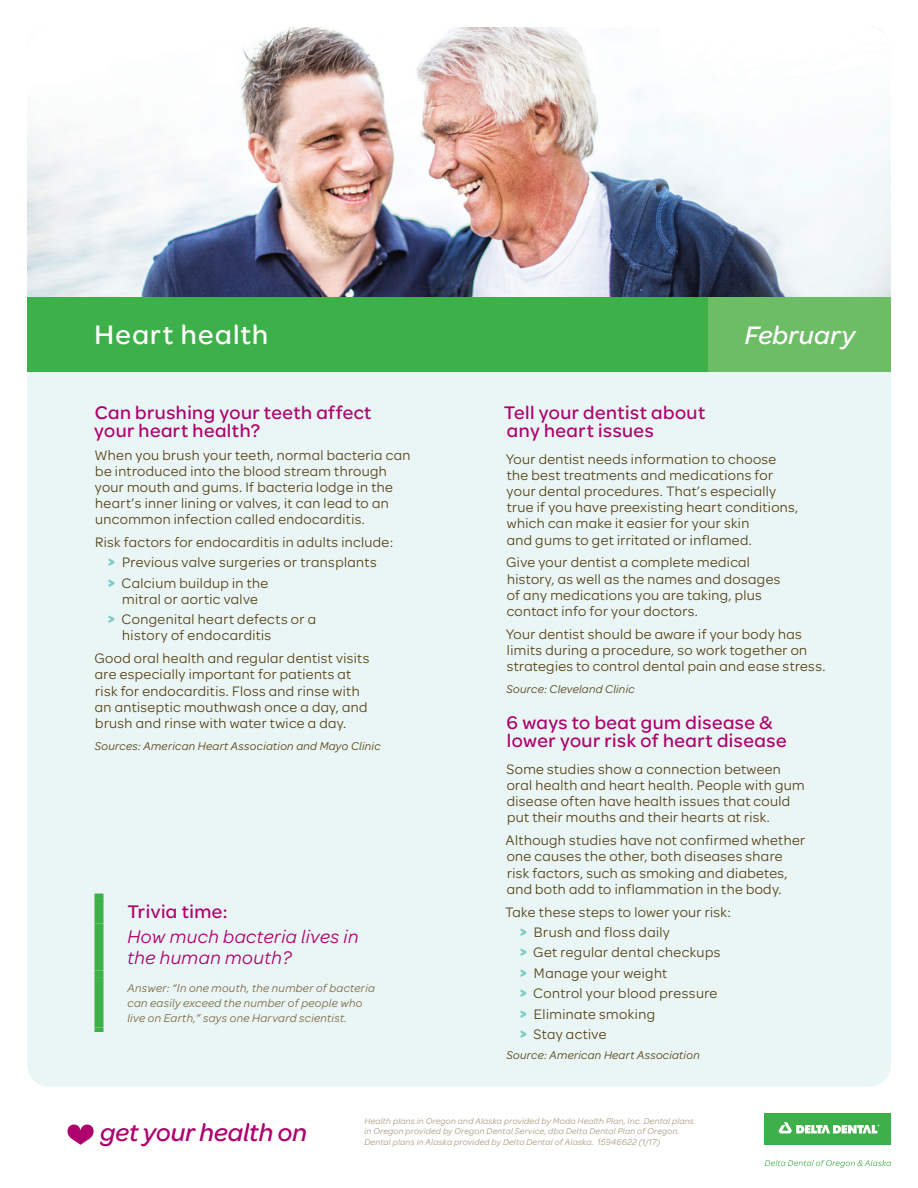
<style>
.page{position:relative;width:918px;height:1188px;background:#fff}
.page>*{position:absolute;margin:0;border:0;box-sizing:border-box;transform-origin:0 0}
.t1{font:500 28.5px "Omnes Moda";letter-spacing:.05em;color:#fff}
.t2{font:italic 500 27px "Omnes Moda";letter-spacing:.01em;color:#fff}
.t3{font:italic 500 26.25px "Omnes Moda";color:#af016e}
.t4{font:500 19.5px/18px "Omnes Moda";letter-spacing:.025em;color:#af016e}
.t5{font:italic 19.5px/21px "Omnes Moda";letter-spacing:.025em;color:#af016e}
.t6{font:14.7px/16.2px "Omnes Moda";letter-spacing:.025em;color:#564218}
.t7{font:italic 12px/15px "Omnes Moda";letter-spacing:.025em;color:#7c6945}
.t8{font:italic 12px "Omnes Moda";letter-spacing:.025em;color:#564218}
.t9{font:italic 9px/10.5px "Omnes Moda";letter-spacing:.025em;color:#aa9c83}
.s1{font-weight:700;font-size:15px;color:#7acbc4}
</style>
<div class="page">
<div style="left:27px;top:27px;width:864px;height:1060px;background:#eaf6f5;border-radius:23px"></div>
<img style="left:27px;top:27px;width:864px;height:270px">
<div style="left:27px;top:297px;width:682px;height:74px;background:#3eb049"></div>
<div style="left:709px;top:297px;width:182px;height:74px;background:#6dbc66"></div>
<svg style="left:68px;top:1125px;width:26px;height:20px"></svg>
<svg style="left:765px;top:1160px;width:126px;height:8px"></svg>
<div style="left:765px;top:1114px;width:126px;height:31px;background:#3eb049"></div>
<svg style="left:778px;top:1122px;width:102px;height:12px"></svg>
<svg style="left:94px;top:894px;width:10px;height:4px"></svg>
<div style="left:94px;top:898px;width:10px;height:26px;background:#3eb049"></div>
<div style="left:94px;top:924px;width:10px;height:46px;background:#3eb049"></div>
<div style="left:94px;top:970px;width:10px;height:7px;background:#3eb049"></div>
<div style="left:94px;top:977px;width:10px;height:51px;background:#3eb049"></div>
<svg style="left:94px;top:1028px;width:10px;height:4px"></svg>
<h1 class="t1" style="left:94px;top:315px;width:175px">Heart health</h1>
<h3 class="t4" style="left:94px;top:402px;width:279px">Can brushing your teeth affect your heart health?</h3>
<p class="t6" style="left:94px;top:446px;width:317px">When you brush your teeth, normal bacteria can be introduced into the blood stream through your mouth and gums. If bacteria lodge in the heart’s inner lining or valves, it can lead to an uncommon infection called endocarditis.</p>
<p class="t6" style="left:108px;top:531px;width:286px;line-height:20.4px;text-indent:-13px">Risk factors for endocarditis in adults include: <span class="s1">&gt;</span> Previous valve surgeries or transplants<br><span class="s1">&gt;</span> Calcium buildup in the</p>
<p class="t6" style="left:108px;top:588px;width:209px;line-height:20.4px;text-indent:14px">mitral or aortic valve<br><span class="s1">&gt;</span> Congenital heart defects or a</p>
<p class="t6" style="left:95px;top:623px;width:276px;line-height:22.8px;text-indent:28px">history of endocarditis<br>Good oral health and regular dentist visits</p>
<p class="t6" style="left:95px;top:666px;width:274px">are especially important for patients at risk for endocarditis. Floss and rinse with an antiseptic mouthwash once a day, and brush and rinse with water twice a day.</p>
<p class="t8" style="left:95px;top:738px;width:287px">Sources: American Heart Association and Mayo Clinic</p>
<h3 class="t4" style="left:128px;top:901px;width:102px">Trivia time:</h3>
<h3 class="t5" style="left:128px;top:925px;width:232px">How much bacteria lives in the human mouth?</h3>
<p class="t7" style="left:128px;top:979px;width:249px">Answer: “In one mouth, the number of bacteria can easily exceed the number of people who live on Earth,” says one Harvard scientist.</p>
<h2 class="t2" style="left:745px;top:316px;width:112px">February</h2>
<h3 class="t4" style="left:504px;top:402px;width:203px">Tell your dentist about any heart issues</h3>
<p class="t6" style="left:506px;top:450px;width:294px">Your dentist needs information to choose the best treatments and medications for your dental procedures. That’s especially true if you have preexisting heart conditions, which can make it easier for your skin<br>and gums to get irritated or inflamed.</p>
<p class="t6" style="left:506px;top:554px;width:276px">Give your dentist a complete medical history, as well as the names and dosages of any medications you are taking, plus contact info for your doctors.</p>
<p class="t6" style="left:506px;top:625px;width:321px">Your dentist should be aware if your body has limits during a procedure, so work together on strategies to control dental pain and ease stress.</p>
<p class="t8" style="left:507px;top:681px;width:130px">Source: Cleveland Clinic</p>
<h3 class="t4" style="left:507px;top:712px;width:281px">6 ways to beat gum disease &amp; lower your risk of heart disease</h3>
<p class="t6" style="left:507px;top:760px;width:300px">Some studies show a connection between oral health and heart health. People with gum disease often have health issues that could put their mouths and their hearts at risk.</p>
<p class="t6" style="left:506px;top:831px;width:301px">Although studies have not confirmed whether one causes the other, both diseases share risk factors, such as smoking and diabetes, and both add to inflammation in the body.</p>
<p class="t6" style="left:520px;top:901px;width:212px;line-height:20.4px;text-indent:-15px">Take these steps to lower your risk: <span class="s1">&gt;</span> Brush and floss daily<br><span class="s1">&gt;</span> Get regular dental checkups <span class="s1">&gt;</span> Manage your weight<br><span class="s1">&gt;</span> Control your blood pressure<br><span class="s1">&gt;</span> Eliminate smoking<br><span class="s1">&gt;</span> Stay active</p>
<p class="t8" style="left:507px;top:1047px;width:195px">Source: American Heart Association</p>
<h3 class="t3" style="left:100px;top:1114px;width:208px">get your health on</h3>
<p class="t9" style="left:364px;top:1115px;width:331px">Health plans in Oregon and Alaska provided by Moda Health Plan, Inc. Dental plans in Oregon provided by Oregon Dental Service, dba Delta Dental Plan of Oregon.<br>Dental plans in Alaska provided by Delta Dental of Alaska. 15946622 (1/17)</p>
</div>
